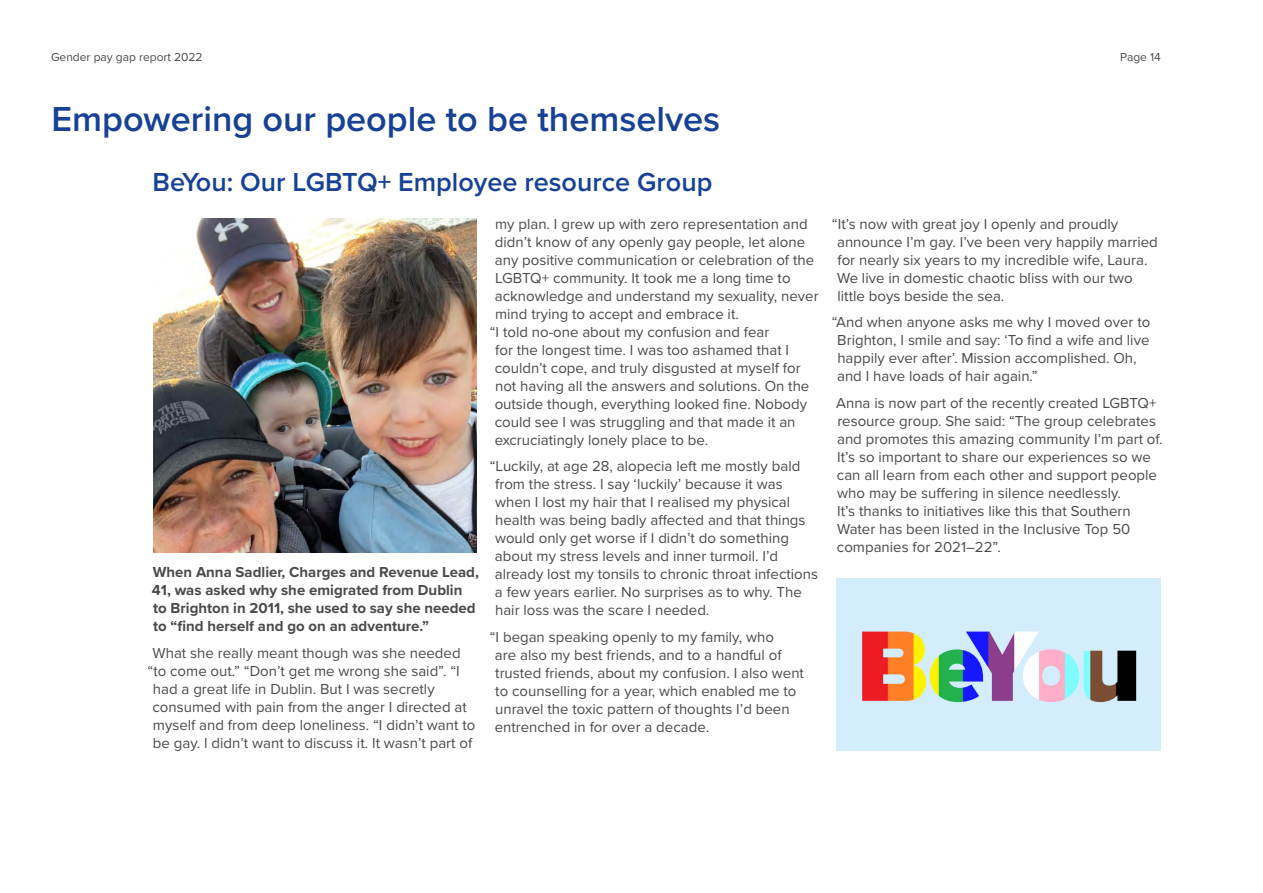
<style>
.page{position:relative;width:1263px;height:893px;background:#fff}
.page>*{position:absolute;margin:0;border:0;box-sizing:border-box;transform-origin:0 0}
.t1{font:600 36px "Proxima Nova";color:#164194}
.t2{font:600 27px "Proxima Nova";color:#164194}
.t3{font:15px/18px "Proxima Nova";color:#4a4a49}
.t4{font:700 15px/18px "Proxima Nova";color:#4a4a49}
.t5{font:12px "Proxima Nova";color:#4a4a49}
</style>
<div class="page">
<img style="left:153px;top:218px;width:323px;height:334px">
<div style="left:837px;top:578px;width:324px;height:173px;background:#d4edfc"></div>
<img style="left:862px;top:632px;width:64px;height:69px">
<img style="left:930px;top:649px;width:37px;height:53px">
<img style="left:966px;top:632px;width:72px;height:69px">
<img style="left:1023px;top:649px;width:56px;height:53px">
<img style="left:1083px;top:651px;width:53px;height:51px">
<p class="t5" style="left:51px;top:48px;width:153px">Gender pay gap report 2022</p>
<p class="t5" style="left:1120px;top:48px;width:42px">Page 14</p>
<h1 class="t1" style="left:51px;top:92px;width:670px">Empowering our people to be themselves</h1>
<h2 class="t2" style="left:152px;top:162px;width:561px">BeYou: Our LGBTQ+ Employee resource Group</h2>
<p class="t4" style="left:152px;top:563px;width:328px">When Anna Sadlier, Charges and Revenue Lead, 41, was asked why she emigrated from Dublin to Brighton in 2011, she used to say she needed to “find herself and go on an adventure.”</p>
<p class="t3" style="left:153px;top:643px;width:310px">What she really meant though was she needed</p>
<p class="t3" style="left:147px;top:661px;width:314px">“to come out.” “Don’t get me wrong she said”. “I</p>
<p class="t3" style="left:153px;top:679px;width:283px">had a great life in Dublin. But I was secretly</p>
<p class="t3" style="left:152px;top:697px;width:316px">consumed with pain from the anger I directed at</p>
<p class="t3" style="left:153px;top:715px;width:324px">myself and from deep loneliness. “I didn’t want to</p>
<p class="t3" style="left:153px;top:733px;width:321px">be gay. I didn’t want to discuss it. It wasn’t part of</p>
<p class="t3" style="left:495px;top:214px;width:314px">my plan. I grew up with zero representation and</p>
<p class="t3" style="left:495px;top:232px;width:312px">didn’t know of any openly gay people, let alone</p>
<p class="t3" style="left:495px;top:250px;width:321px">any positive communication or celebration of the</p>
<p class="t3" style="left:495px;top:268px;width:297px">LGBTQ+ community. It took me a long time to</p>
<p class="t3" style="left:495px;top:286px;width:325px">acknowledge and understand my sexuality, never</p>
<p class="t3" style="left:495px;top:304px;width:245px">mind trying to accept and embrace it.</p>
<p class="t3" style="left:490px;top:322px;width:281px">“I told no-one about my confusion and fear</p>
<p class="t3" style="left:495px;top:340px;width:295px">for the longest time. I was too ashamed that I</p>
<p class="t3" style="left:495px;top:358px;width:307px">couldn’t cope, and truly disgusted at myself for</p>
<p class="t3" style="left:495px;top:376px;width:316px">not having all the answers and solutions. On the</p>
<p class="t3" style="left:495px;top:394px;width:314px">outside though, everything looked fine. Nobody</p>
<p class="t3" style="left:495px;top:412px;width:302px">could see I was struggling and that made it an</p>
<p class="t3" style="left:495px;top:430px;width:215px">excruciatingly lonely place to be.</p>
<p class="t3" style="left:495px;top:457px;width:325px;text-indent:-5px">“Luckily, at age 28, alopecia left me mostly bald from the stress. I say ‘luckily’ because it was when I lost my hair that I realised my physical health was being badly affected and that things would only get worse if I didn’t do something about my stress levels and inner turmoil. I’d already lost my tonsils to chronic throat infections a few years earlier. No surprises as to why. The hair loss was the scare I needed.</p>
<p class="t3" style="left:495px;top:627px;width:311px;text-indent:-5px">“I began speaking openly to my family, who<br>are also my best friends, and to a handful of trusted friends, about my confusion. I also went to counselling for a year, which enabled me to unravel the toxic pattern of thoughts I’d been entrenched in for over a decade.</p>
<p class="t3" style="left:837px;top:214px;width:322px;text-indent:-5px">“It’s now with great joy I openly and proudly announce I’m gay. I’ve been very happily married for nearly six years to my incredible wife, Laura.<br>We live in domestic chaotic bliss with our two little boys beside the sea.</p>
<p class="t3" style="left:837px;top:313px;width:315px;text-indent:-5px">“And when anyone asks me why I moved over to Brighton, I smile and say: ‘To find a wife and live happily ever after’. Mission accomplished. Oh, and I have loads of hair again.”</p>
<p class="t3" style="left:836px;top:393px;width:328px">Anna is now part of the recently created LGBTQ+ resource group. She said: “The group celebrates and promotes this amazing community I’m part of.<br>It’s so important to share our experiences so we can all learn from each other and support people who may be suffering in silence needlessly.<br>It’s thanks to initiatives like this that Southern Water has been listed in the Inclusive Top 50 companies for 2021–22”.</p>
</div>
